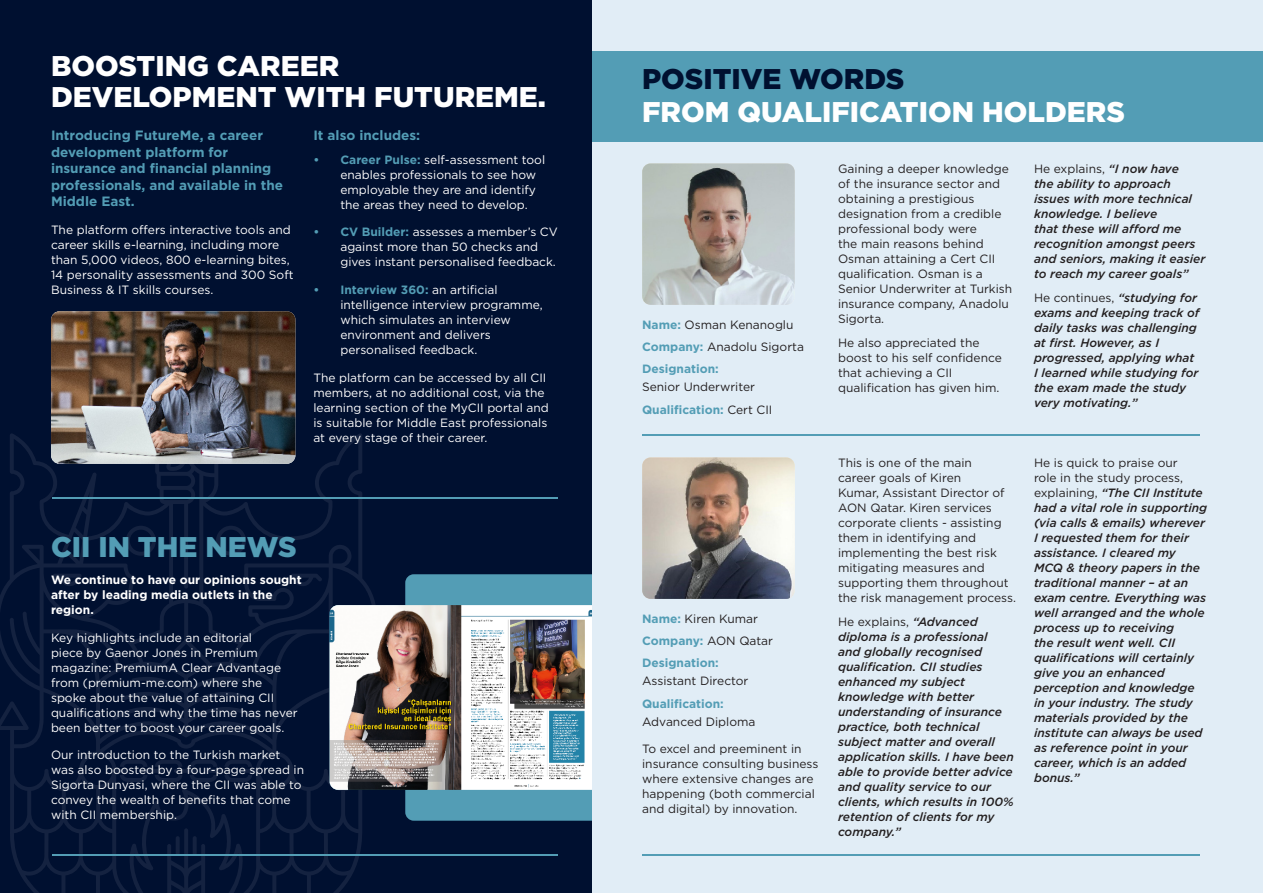
<style>
.page{position:relative;width:1263px;height:893px;background:#001030}
.page>*{position:absolute;margin:0;border:0;box-sizing:border-box;transform-origin:0 0}
.t1{font:900 28.5px/31.5px "Gotham";color:#fff}
.t2{font:900 28.5px "Gotham";color:#539db5}
.t3{font:700 13.5px/16.5px "Gotham";color:#539db5}
.t4{font:italic 500 12px/15px "Gotham";color:#231f20}
.t5{font:12px/15px "Gotham";color:#fff}
.t6{font:12px/15px "Gotham";color:#231f20}
.t7{font:700 12px/15px "Gotham";color:#fff}
.t8{font:700 12px "Gotham";color:#539db5}
.s1{font-weight:700;color:#539db5}
.s2{color:#001030}
.s3{font-weight:400;color:#231f20}
.s4{font-weight:400;font-style:normal}
</style>
<div class="page">
<svg style="left:0;top:345px;width:377px;height:548px"></svg>
<div style="left:405px;top:574px;width:212px;height:247px;background:#539db5;border-radius:9px"></div>
<img style="left:330px;top:605px;width:262px;height:185px">
<div style="left:592px;top:0;width:671px;height:893px;background:#e1edf6"></div>
<hr style="left:53px;top:497px;width:505px;height:1px;background:#539db5">
<hr style="left:642px;top:435px;width:557px;height:1px;background:#539db5">
<hr style="left:642px;top:855px;width:557px;height:1px;background:#539db5">
<hr style="left:53px;top:855px;width:505px;height:1px;background:#539db5">
<img style="left:51px;top:311px;width:244px;height:153px">
<div style="left:592px;top:51px;width:671px;height:90px;background:#539db5"></div>
<img style="left:642px;top:163px;width:153px;height:142px">
<img style="left:642px;top:457px;width:153px;height:142px">
<p class="t1" style="left:51px;top:49px;width:496px">BOOSTING CAREER<br>DEVELOPMENT WITH FUTUREME.</p>
<p class="t3" style="left:51px;top:127px;width:233px">Introducing FutureMe, a career development platform for insurance and financial planning professionals, and available in the<br>Middle East.</p>
<p class="t5" style="left:51px;top:222px;width:244px">The platform offers interactive tools and career skills e-learning, including more than 5,000 videos, 800 e-learning bites, 14 personality assessments and 300 Soft Business &amp; IT skills courses.</p>
<p class="t3" style="left:313px;top:127px;width:108px">It also includes:</p>
<p class="t5" style="left:340px;top:152px;width:206px;text-indent:-27px"><span class="s1">• Career Pulse:</span> self-assessment tool enables professionals to see how employable they are and identify the areas they need to develop.</p>
<p class="t5" style="left:340px;top:224px;width:219px;text-indent:-27px"><span class="s1">• CV Builder:</span> assesses a member’s CV against more than 50 checks and gives instant personalised feedback.</p>
<p class="t5" style="left:340px;top:282px;width:204px;text-indent:-27px"><span class="s1">• Interview 360:</span> an artificial intelligence interview programme, which simulates an interview environment and delivers personalised feedback.</p>
<p class="t5" style="left:313px;top:370px;width:237px">The platform can be accessed by all CII members, at no additional cost, via the learning section of the MyCII portal and is suitable for Middle East professionals at every stage of their career.</p>
<p class="t2" style="left:51px;top:531px;width:247px">CII IN THE NEWS</p>
<p class="t7" style="left:51px;top:572px;width:252px">We continue to have our opinions sought after by leading media outlets in the region.</p>
<p class="t5" style="left:51px;top:630px;width:248px">Key highlights include an editorial<br>piece by Gaenor Jones in Premium magazine: PremiumA Clear Advantage from (premium-me.com) where she spoke about the value of attaining CII qualifications and why the time has never been better to boost your career goals.</p>
<p class="t5" style="left:51px;top:747px;width:255px">Our introduction to the Turkish market was also boosted by a four-page spread in Sigorta Dunyasi, where the CII was able to convey the wealth of benefits that come with CII membership.</p>
<p class="t1" style="left:642px;top:62px;width:484px;line-height:33px"><span class="s2">POSITIVE WORDS<br></span>FROM QUALIFICATION HOLDERS</p>
<p class="t6" style="left:642px;top:317px;width:153px"><span class="s1">Name:</span> Osman Kenanoglu</p>
<p class="t6" style="left:642px;top:339px;width:163px"><span class="s1">Company:</span> Anadolu Sigorta</p>
<p class="t6" style="left:642px;top:360px;width:114px;line-height:18px"><span class="s1">Designation:<br></span>Senior Underwriter</p>
<p class="t8" style="left:642px;top:401px;width:132px">Qualification: <span class="s3">Cert CII</span></p>
<p class="t6" style="left:642px;top:611px;width:117px"><span class="s1">Name:</span> Kiren Kumar</p>
<p class="t8" style="left:642px;top:633px;width:132px">Company: <span class="s3">AON Qatar</span></p>
<p class="t6" style="left:642px;top:654px;width:108px;line-height:18px"><span class="s1">Designation:<br></span>Assistant Director</p>
<p class="t6" style="left:642px;top:694px;width:115px;line-height:18px"><span class="s1">Qualification:<br></span>Advanced Diploma</p>
<p class="t6" style="left:642px;top:741px;width:178px">To excel and preeminent in insurance consulting business where extensive changes are happening (both commercial and digital) by innovation.</p>
<p class="t6" style="left:838px;top:161px;width:176px">Gaining a deeper knowledge of the insurance sector and obtaining a prestigious designation from a credible professional body were<br>the main reasons behind<br>Osman attaining a Cert CII qualification. Osman is a<br>Senior Underwriter at Turkish insurance company, Anadolu<br>Sigorta.</p>
<p class="t6" style="left:838px;top:335px;width:165px">He also appreciated the boost to his self confidence that achieving a CII qualification has given him.</p>
<p class="t4" style="left:1034px;top:161px;width:173px"><span class="s4">He explains,</span> “I now have<br>the ability to approach issues with more technical knowledge. I believe<br>that these will afford me recognition amongst peers and seniors, making it easier to reach my career goals”</p>
<p class="t4" style="left:1034px;top:290px;width:167px"><span class="s4">He continues,</span> “studying for exams and keeping track of daily tasks was challenging at first. However, as I progressed, applying what<br>I learned while studying for the exam made the study very motivating.”</p>
<p class="t6" style="left:838px;top:455px;width:179px">This is one of the main<br>career goals of Kiren<br>Kumar, Assistant Director of<br>AON Qatar. Kiren services corporate clients - assisting them in identifying and implementing the best risk mitigating measures and supporting them throughout the risk management process.</p>
<p class="t4" style="left:838px;top:614px;width:177px"><span class="s4">He explains,</span> “Advanced diploma is a professional<br>and globally recognised qualification. CII studies enhanced my subject knowledge with better understanding of insurance practice, both technical subject matter and overall application skills. I have been able to provide better advice and quality service to our clients, which results in 100% retention of clients for my company.”</p>
<p class="t4" style="left:1034px;top:455px;width:175px"><span class="s4">He is quick to praise our<br>role in the study process, explaining,</span> “The CII Institute had a vital role in supporting (via calls &amp; emails) wherever<br>I requested them for their assistance. I cleared my<br>MCQ &amp; theory papers in the traditional manner – at an exam centre. Everything was well arranged and the whole process up to receiving<br>the result went well. CII qualifications will certainly give you an enhanced perception and knowledge in your industry. The study materials provided by the institute can always be used as reference point in your career, which is an added bonus.”</p>
</div>
